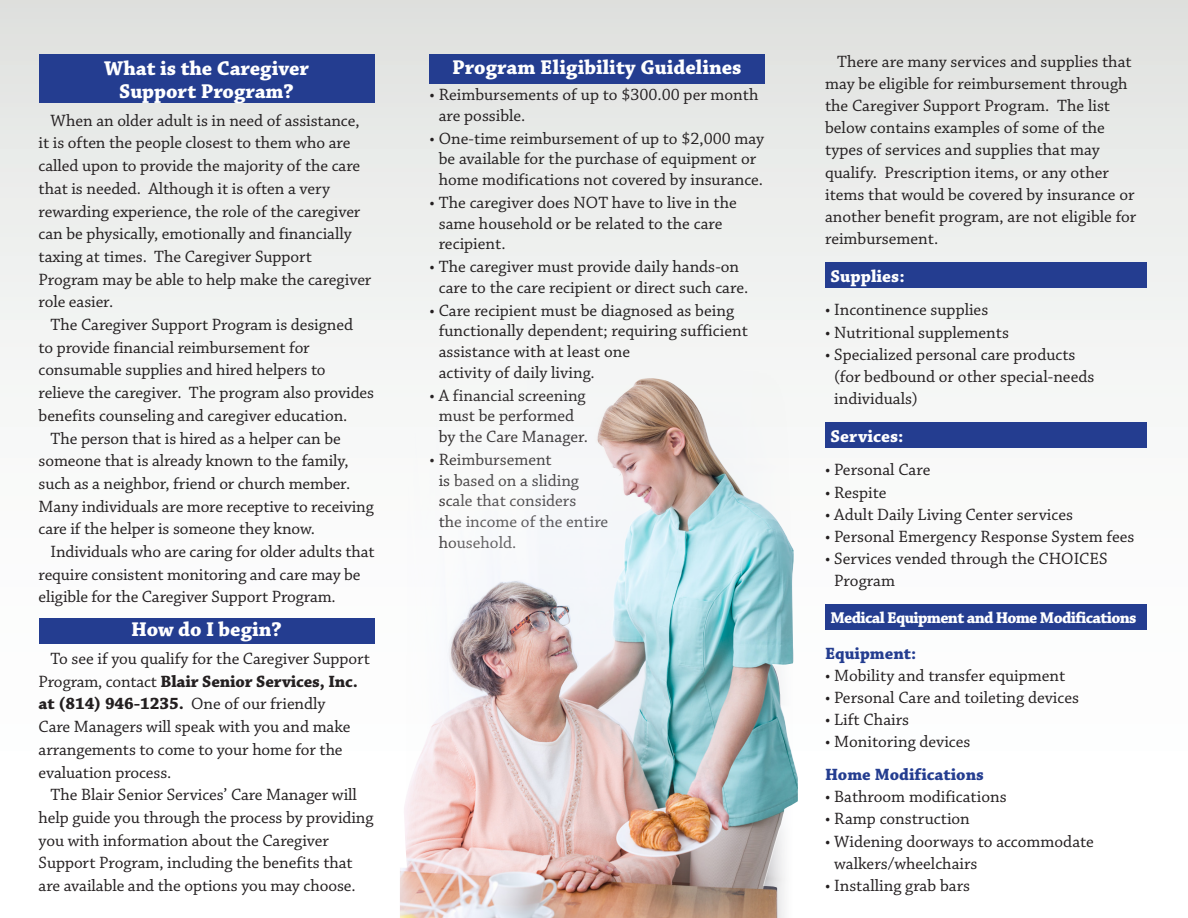
<style>
.page{position:relative;width:1188px;height:918px;background:#fff}
.page>*{position:absolute;margin:0;border:0;box-sizing:border-box;transform-origin:0 0}
.t1{font:700 21px/22.6px "Chaparral Pro";color:#fff;text-align:center}
.t2{font:700 18px "Chaparral Pro";color:#fff}
.t3{font:17.25px/22.6px "Chaparral Pro";color:#231f20}
.t4{font:700 17.25px "Chaparral Pro";color:#243d90}
.t5{font:700 16.5px "Chaparral Pro";letter-spacing:-.04em;color:#fff}
.s1{font-weight:700}
</style>
<div class="page">
<div style="left:0;top:0;width:1188px;height:918px;background:linear-gradient(to bottom,#e4e6e4,#fff)"></div>
<div style="left:429px;top:54px;width:336px;height:29px;background:#243d90"></div>
<div style="left:39px;top:618px;width:335px;height:26px;background:#243d90"></div>
<div style="left:39px;top:54px;width:335px;height:49px;background:#243d90"></div>
<div style="left:825px;top:262px;width:322px;height:26px;background:#243d90"></div>
<div style="left:825px;top:422px;width:322px;height:26px;background:#243d90"></div>
<div style="left:825px;top:604px;width:322px;height:26px;background:#243d90"></div>
<img style="left:400px;top:379px;width:398px;height:539px">
<p class="t1" style="left:104px;top:58px;width:206px">What is the Caregiver<br>Support Program?</p>
<p class="t3" style="left:39px;top:110px;width:334px;text-indent:12px">When an older adult is in need of assistance, it is often the people closest to them who are called upon to provide the majority of the care that is needed. Although it is often a very rewarding experience, the role of the caregiver can be physically, emotionally and financially taxing at times. The Caregiver Support Program may be able to help make the caregiver role easier.</p>
<p class="t3" style="left:39px;top:314px;width:337px;text-indent:12px">The Caregiver Support Program is designed<br>to provide financial reimbursement for consumable supplies and hired helpers to relieve the caregiver. The program also provides benefits counseling and caregiver education.</p>
<p class="t3" style="left:39px;top:427px;width:337px;text-indent:12px">The person that is hired as a helper can be someone that is already known to the family, such as a neighbor, friend or church member.<br>Many individuals are more receptive to receiving care if the helper is someone they know.</p>
<p class="t3" style="left:39px;top:541px;width:337px;text-indent:12px">Individuals who are caring for older adults that require consistent monitoring and care may be eligible for the Caregiver Support Program.</p>
<p class="t1" style="left:131px;top:619px;width:152px">How do I begin?</p>
<p class="t3" style="left:39px;top:648px;width:333px;text-indent:12px">To see if you qualify for the Caregiver Support Program, contact <span class="s1">Blair Senior Services, Inc. at (814) 946-1235.</span> One of our friendly<br>Care Managers will speak with you and make arrangements to come to your home for the evaluation process.</p>
<p class="t3" style="left:39px;top:784px;width:336px;text-indent:12px">The Blair Senior Services’ Care Manager will help guide you through the process by providing you with information about the Caregiver Support Program, including the benefits that are available and the options you may choose.</p>
<p class="t1" style="left:452px;top:57px;width:291px">Program Eligibility Guidelines</p>
<p class="t3" style="left:439px;top:85px;width:321px;line-height:20.7px;text-indent:-9px">• Reimbursements of up to $300.00 per month are possible.</p>
<p class="t3" style="left:430px;top:129px;width:336px;line-height:20.7px;text-align:center">• One-time reimbursement of up to $2,000 may be available for the purchase of equipment or home modifications not covered by insurance.</p>
<p class="t3" style="left:439px;top:193px;width:300px;line-height:20.7px;text-indent:-9px">• The caregiver does NOT have to live in the same household or be related to the care recipient.</p>
<p class="t3" style="left:430px;top:257px;width:320px;line-height:20.7px;text-align:center">• The caregiver must provide daily hands-on care to the care recipient or direct such care.</p>
<p class="t3" style="left:439px;top:301px;width:311px;line-height:20.7px;text-indent:-9px">• Care recipient must be diagnosed as being functionally dependent; requiring sufficient assistance with at least one<br>activity of daily living.</p>
<p class="t3" style="left:430px;top:386px;width:160px;line-height:20.7px;text-align:center">• A financial screening must be performed<br>by the Care Manager.</p>
<p class="t3" style="left:439px;top:450px;width:171px;line-height:20.7px;text-indent:-9px">• Reimbursement<br>is based on a sliding scale that considers<br>the income of the entire household.</p>
<p class="t3" style="left:825px;top:51px;width:313px;line-height:22.2px;text-indent:12px">There are many services and supplies that may be eligible for reimbursement through the Caregiver Support Program. The list below contains examples of some of the types of services and supplies that may qualify. Prescription items, or any other items that would be covered by insurance or another benefit program, are not eligible for reimbursement.</p>
<p class="t2" style="left:830px;top:265px;width:76px">Supplies:</p>
<p class="t3" style="left:825px;top:299px;width:165px">• Incontinence supplies</p>
<p class="t3" style="left:825px;top:322px;width:185px">• Nutritional supplements</p>
<p class="t3" style="left:834px;top:344px;width:262px;line-height:22.2px;text-indent:-9px">• Specialized personal care products (for bedbound or other special-needs individuals)</p>
<p class="t2" style="left:830px;top:425px;width:75px">Services:</p>
<p class="t3" style="left:825px;top:459px;width:107px">• Personal Care</p>
<p class="t3" style="left:825px;top:482px;width:63px">• Respite</p>
<p class="t3" style="left:825px;top:504px;width:249px">• Adult Daily Living Center services</p>
<p class="t3" style="left:825px;top:526px;width:311px">• Personal Emergency Response System fees</p>
<p class="t3" style="left:834px;top:548px;width:275px;line-height:22.2px;text-indent:-9px">• Services vended through the CHOICES<br>Program</p>
<p class="t5" style="left:830px;top:608px;width:308px">Medical Equipment and Home Modifications</p>
<p class="t4" style="left:825px;top:643px;width:93px">Equipment:</p>
<p class="t3" style="left:825px;top:665px;width:242px">• Mobility and transfer equipment</p>
<p class="t3" style="left:825px;top:687px;width:255px">• Personal Care and toileting devices</p>
<p class="t3" style="left:825px;top:709px;width:86px">• Lift Chairs</p>
<p class="t3" style="left:825px;top:731px;width:147px">• Monitoring devices</p>
<p class="t4" style="left:825px;top:765px;width:160px">Home Modifications</p>
<p class="t3" style="left:825px;top:786px;width:183px">• Bathroom modifications</p>
<p class="t3" style="left:825px;top:808px;width:146px">• Ramp construction</p>
<p class="t3" style="left:834px;top:831px;width:261px;line-height:22.2px;text-indent:-9px">• Widening doorways to accommodate walkers/wheelchairs</p>
<p class="t3" style="left:825px;top:875px;width:146px">• Installing grab bars</p>
</div>
